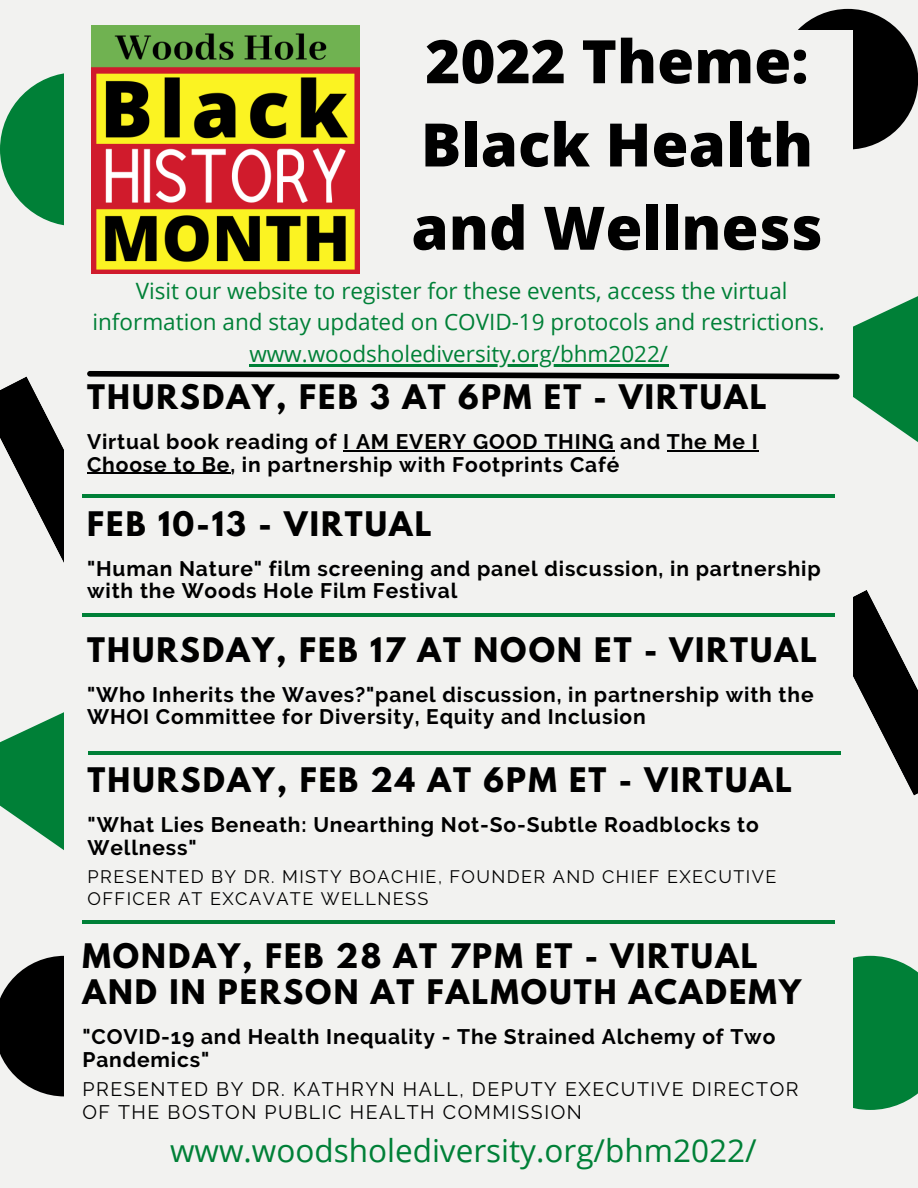
<style>
.page{position:relative;width:918px;height:1188px;background:#f2f2f0}
.page>*{position:absolute;margin:0;border:0;box-sizing:border-box;transform-origin:0 0}
.t1{font:800 60px/83.2px "Open Sans";color:#000}
.t2{font:31.5px "Open Sans";color:#008037}
.t3{font:700 30px/36px "League Spartan";letter-spacing:.07em;color:#000}
.t4{font:22.5px/31.5px "Open Sans";color:#008037;text-align:center}
.t5{font:700 21px/22.5px "Raleway";letter-spacing:.04em;color:#000}
.t6{font:19.5px/22.5px "Raleway";letter-spacing:.08em;color:#000}
.t7{font:18px/21.3px "Raleway";letter-spacing:.08em;color:#000}
</style>
<div class="page">
<div style="left:0;top:72px;width:154px;height:154px;background:#008037;border-radius:50%"></div>
<svg style="left:0;top:956px;width:64px;height:140px"></svg>
<div style="left:778px;top:9px;width:140px;height:141px;background:#000;border-radius:50%"></div>
<svg style="left:853px;top:590px;width:65px;height:206px"></svg>
<svg style="left:0;top:712px;width:64px;height:138px;fill:#008037"></svg>
<div style="left:853px;top:956px;width:65px;height:154px;background:#008037"></div>
<div style="left:65px;top:31px;width:788px;height:1092px;background:#f2f2f0"></div>
<svg style="left:0;top:223px;width:918px;height:340px"></svg>
<hr style="left:88px;top:751px;width:753px;height:3px;background:#008037">
<hr style="left:249px;top:364px;width:420px;height:2px;background:#008037">
<img style="left:92px;top:25px;width:268px;height:249px">
<hr style="left:82px;top:614px;width:753px;height:3px;background:#008037">
<hr style="left:82px;top:494px;width:753px;height:3px;background:#008037">
<hr style="left:82px;top:920px;width:753px;height:4px;background:#008037">
<p class="t1" style="left:411px;top:18px;width:413px">2022 Theme:<br>Black Health and Wellness</p>
<p class="t4" style="left:93px;top:274px;width:734px">Visit our website to register for these events, access the virtual information and stay updated on COVID-19 protocols and restrictions. www.woodsholediversity.org/bhm2022/</p>
<p class="t3" style="left:87px;top:383px;width:681px">THURSDAY, FEB 3 AT 6PM ET - VIRTUAL</p>
<p class="t5" style="left:87px;top:430px;width:672px">Virtual book reading of I AM EVERY GOOD THING and The Me I<br>Choose to Be, in partnership with Footprints Café</p>
<p class="t3" style="left:87px;top:510px;width:346px">FEB 10-13 - VIRTUAL</p>
<p class="t5" style="left:87px;top:557px;width:735px">"Human Nature" film screening and panel discussion, in partnership with the Woods Hole Film Festival</p>
<p class="t3" style="left:87px;top:636px;width:732px">THURSDAY, FEB 17 AT NOON ET - VIRTUAL</p>
<p class="t5" style="left:87px;top:683px;width:728px">"Who Inherits the Waves?"panel discussion, in partnership with the<br>WHOI Committee for Diversity, Equity and Inclusion</p>
<p class="t3" style="left:88px;top:766px;width:706px">THURSDAY, FEB 24 AT 6PM ET - VIRTUAL</p>
<p class="t5" style="left:88px;top:813px;width:673px">"What Lies Beneath: Unearthing Not-So-Subtle Roadblocks to<br>Wellness"</p>
<p class="t7" style="left:88px;top:866px;width:690px">PRESENTED BY DR. MISTY BOACHIE, FOUNDER AND CHIEF EXECUTIVE<br>OFFICER AT EXCAVATE WELLNESS</p>
<p class="t3" style="left:82px;top:942px;width:720px">MONDAY, FEB 28 AT 7PM ET - VIRTUAL<br>AND IN PERSON AT FALMOUTH ACADEMY</p>
<p class="t5" style="left:82px;top:1025px;width:695px">"COVID-19 and Health Inequality - The Strained Alchemy of Two<br>Pandemics"</p>
<p class="t6" style="left:82px;top:1078px;width:718px">PRESENTED BY DR. KATHRYN HALL, DEPUTY EXECUTIVE DIRECTOR<br>OF THE BOSTON PUBLIC HEALTH COMMISSION</p>
<p class="t2" style="left:170px;top:1128px;width:588px">www.woodsholediversity.org/bhm2022/</p>
</div>
